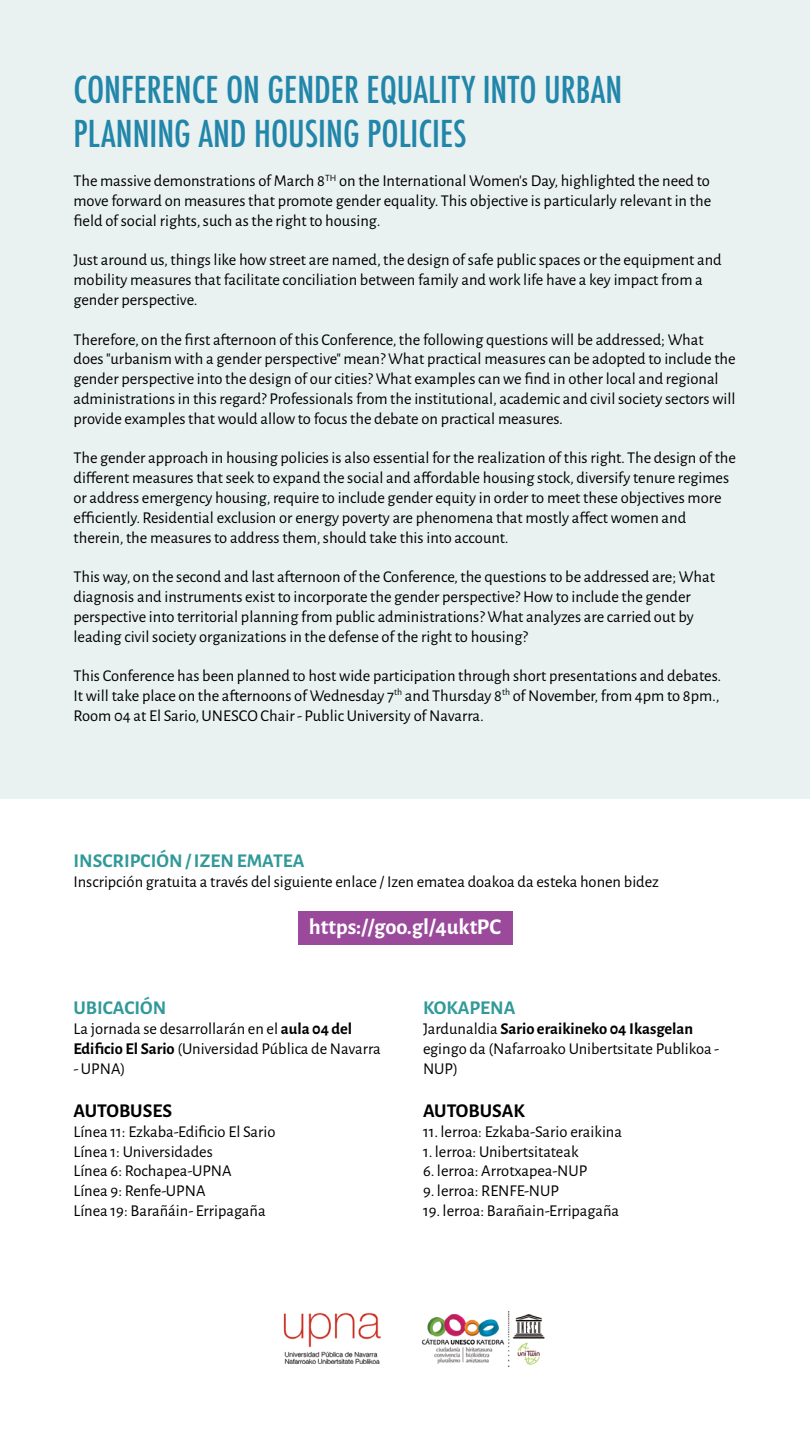
<style>
.page{position:relative;width:810px;height:1440px;background:#fff}
.page>*{position:absolute;margin:0;border:0;box-sizing:border-box;transform-origin:0 0}
.Texto_normal{font:500 condensed 36px/43.2px "Futura";color:#2186a9}
.Texto_normal-2{font:700 22.5px "Alegreya Sans";color:#fff}
.Nombre_evento{font:700 19.5px "Alegreya Sans";color:#329999}
.Nombre_ponente{font:700 19.5px "Alegreya Sans";color:#000}
.Texto_normal-3{font:16.5px/19.8px "Alegreya Sans";color:#000}
.s1{font-weight:700}
</style>
<div class="page">
<div style="left:298px;top:911px;width:214px;height:33px;background:#9a499b"></div>
<div style="left:0;top:0;width:810px;height:799px;background:#eaf1f1"></div>
<img style="left:283px;top:1311px;width:262px;height:56px">
<p class="Texto_normal" style="left:74px;top:69px;width:550px">CONFERENCE ON GENDER EQUALITY INTO URBAN<br>PLANNING AND HOUSING POLICIES</p>
<p class="Texto_normal-3" style="left:74px;top:170px;width:639px;text-align:justify">The massive demonstrations of March 8<sup>TH</sup> on the International Women's Day, highlighted the need to move forward on measures that promote gender equality. This objective is particularly relevant in the field of social rights, such as the right to housing.</p>
<p class="Texto_normal-3" style="left:74px;top:249px;width:650px">Just around us, things like how street are named, the design of safe public spaces or the equipment and mobility measures that facilitate conciliation between family and work life have a key impact from a gender perspective.</p>
<p class="Texto_normal-3" style="left:74px;top:329px;width:664px">Therefore, on the first afternoon of this Conference, the following questions will be addressed; What does "urbanism with a gender perspective" mean? What practical measures can be adopted to include the gender perspective into the design of our cities? What examples can we find in other local and regional administrations in this regard? Professionals from the institutional, academic and civil society sectors will provide examples that would allow to focus the debate on practical measures.</p>
<p class="Texto_normal-3" style="left:74px;top:447px;width:664px">The gender approach in housing policies is also essential for the realization of this right. The design of the different measures that seek to expand the social and affordable housing stock, diversify tenure regimes or address emergency housing, require to include gender equity in order to meet these objectives more efficiently. Residential exclusion or energy poverty are phenomena that mostly affect women and therein, the measures to address them, should take this into account.</p>
<p class="Texto_normal-3" style="left:74px;top:566px;width:643px">This way, on the second and last afternoon of the Conference, the questions to be addressed are; What diagnosis and instruments exist to incorporate the gender perspective? How to include the gender perspective into territorial planning from public administrations? What analyzes are carried out by leading civil society organizations in the defense of the right to housing?</p>
<p class="Texto_normal-3" style="left:73px;top:665px;width:649px;text-align:justify">This Conference has been planned to host wide participation through short presentations and debates.<br>It will take place on the afternoons of Wednesday 7<sup>th</sup> and Thursday 8<sup>th</sup> of November, from 4pm to 8pm., Room 04 at El Sario, UNESCO Chair - Public University of Navarra.</p>
<p class="Nombre_evento" style="left:74px;top:847px;width:232px">INSCRIPCIÓN / IZEN EMATEA</p>
<p class="Texto_normal-3" style="left:74px;top:871px;width:587px">Inscripción gratuita a través del siguiente enlace / Izen ematea doakoa da esteka honen bidez</p>
<p class="Texto_normal-2" style="left:309px;top:910px;width:194px">https://goo.gl/4uktPC</p>
<p class="Nombre_evento" style="left:74px;top:994px;width:94px">UBICACIÓN</p>
<p class="Texto_normal-3" style="left:74px;top:1018px;width:309px">La jornada se desarrollarán en el <span class="s1">aula 04 del<br>Edificio El Sario</span> (Universidad Pública de Navarra</p>
<p class="Texto_normal-3" style="left:74px;top:1058px;width:53px">- UPNA)</p>
<p class="Nombre_ponente" style="left:74px;top:1096px;width:100px">AUTOBUSES</p>
<p class="Texto_normal-3" style="left:74px;top:1121px;width:204px">Línea 11: Ezkaba-Edificio El Sario</p>
<p class="Texto_normal-3" style="left:74px;top:1141px;width:141px">Línea 1: Universidades</p>
<p class="Texto_normal-3" style="left:74px;top:1160px;width:160px">Línea 6: Rochapea-UPNA</p>
<p class="Texto_normal-3" style="left:74px;top:1180px;width:134px">Línea 9: Renfe-UPNA</p>
<p class="Texto_normal-3" style="left:74px;top:1200px;width:194px">Línea 19: Barañáin- Erripagaña</p>
<p class="Nombre_evento" style="left:423px;top:994px;width:94px">KOKAPENA</p>
<p class="Texto_normal-3" style="left:423px;top:1018px;width:298px">Jardunaldia <span class="s1">Sario eraikineko 04 Ikasgelan </span>egingo da (Nafarroako Unibertsitate Publikoa -<br>NUP)</p>
<p class="Nombre_ponente" style="left:423px;top:1096px;width:104px">AUTOBUSAK</p>
<p class="Texto_normal-3" style="left:423px;top:1121px;width:201px">11. lerroa: Ezkaba-Sario eraikina</p>
<p class="Texto_normal-3" style="left:423px;top:1141px;width:157px">1. lerroa: Unibertsitateak</p>
<p class="Texto_normal-3" style="left:423px;top:1160px;width:166px">6. lerroa: Arrotxapea-NUP</p>
<p class="Texto_normal-3" style="left:423px;top:1180px;width:137px">9. lerroa: RENFE-NUP</p>
<p class="Texto_normal-3" style="left:423px;top:1200px;width:198px">19. lerroa: Barañain-Erripagaña</p>
</div>
